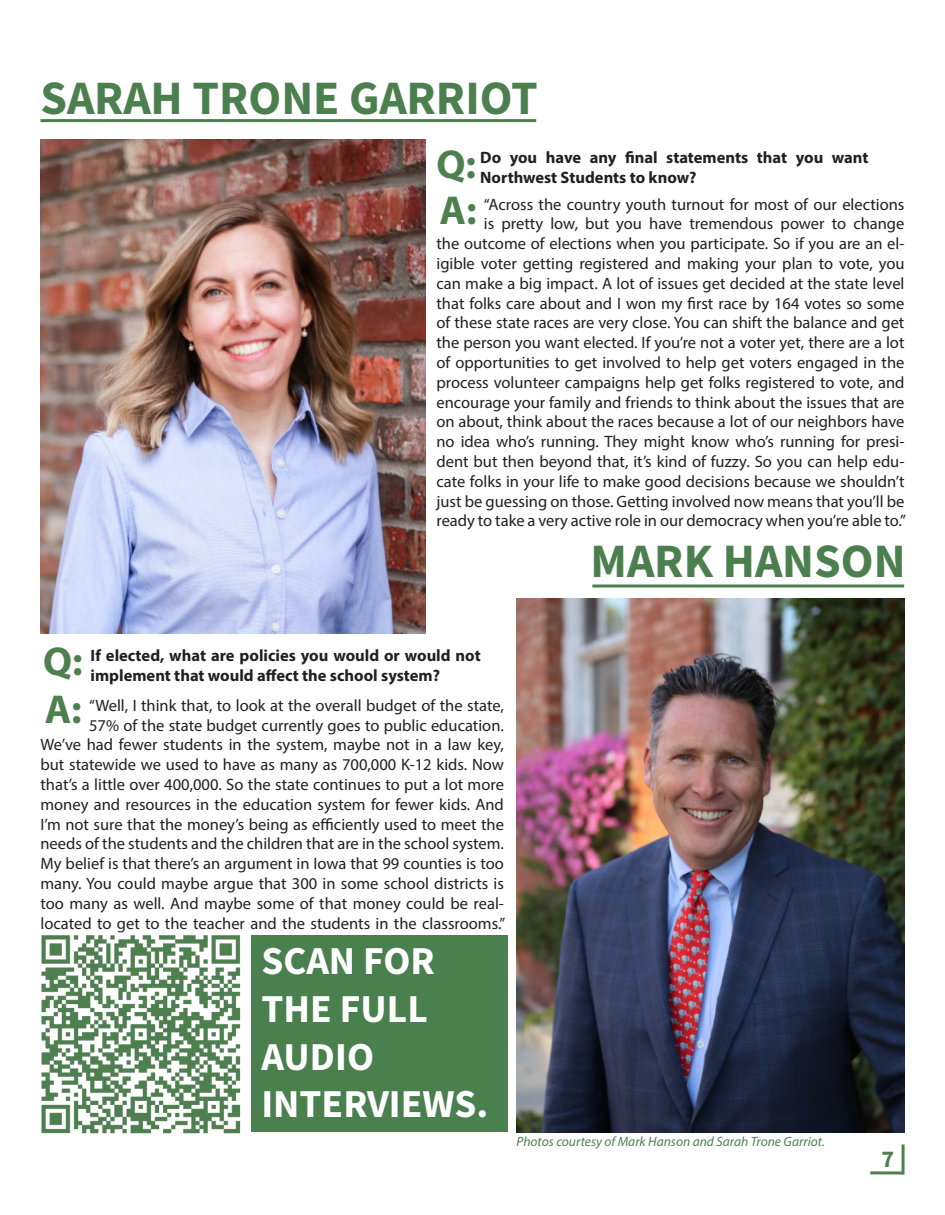
<style>
.page{position:relative;width:945px;height:1215px;background:#fff}
.page>*{position:absolute;margin:0;border:0;box-sizing:border-box;transform-origin:0 0}
.t1{font:48px "Source Sans Variable";color:#4b804e}
.t2{font:700 40.5px "Myriad Pro";color:#4d804e}
.t3{font:39.6px/47.5px "Source Sans Variable";color:#fff}
.t4{font:24px "Source Sans Variable";color:#4d804e}
.t5{font:16.5px/19.8px "Myriad Pro";color:#231f20;text-align:right}
.t6{font:700 16.5px/19.8px "Myriad Pro";color:#231f20}
.t7{font:italic 13.5px "Myriad Pro";color:#4d804e}
</style>
<div class="page">
<img style="left:41px;top:935px;width:200px;height:199px">
<div style="left:251px;top:935px;width:257px;height:197px;background:#4a7f4e"></div>
<hr style="left:40px;top:119px;width:496px;height:3px;background:#4b804e">
<hr style="left:592px;top:585px;width:312px;height:3px;background:#4b804e">
<img style="left:41px;top:139px;width:384px;height:494px">
<img style="left:516px;top:599px;width:388px;height:533px">
<hr style="left:902px;top:1145px;width:3px;height:29px;background:#4d804e">
<svg style="left:870px;top:1171px;width:33px;height:4px"></svg>
<p class="t1" style="left:40px;top:69px;width:499px">SARAH TRONE GARRIOT</p>
<p class="t2" style="left:436px;top:138px;width:41px">Q:</p>
<p class="t2" style="left:440px;top:184px;width:39px">A:</p>
<p class="t6" style="left:480px;top:147px;width:390px">Do you have any final statements that you want<br>Northwest Students to know?</p>
<p class="t5" style="left:436px;top:194px;width:471px">“Across the country youth turnout for most of our elections<br>is pretty low, but you have tremendous power to change<br>the outcome of elections when you participate. So if you are an el&shy;igible voter getting registered and making your plan to vote, you can make a big impact. A lot of issues get decided at the state level that folks care about and I won my first race by 164 votes so some of these state races are very close. You can shift the balance and get the person you want elected. If you’re not a voter yet, there are a lot of opportunities to get involved to help get voters engaged in the process volunteer campaigns help get folks registered to vote, and encourage your family and friends to think about the issues that are on about, think about the races because a lot of our neighbors have no idea who’s running. They might know who’s running for presi&shy;dent but then beyond that, it’s kind of fuzzy. So you can help edu&shy;cate folks in your life to make good decisions because we shouldn’t just be guessing on those. Getting involved now means that you’ll be ready to take a very active role in our democracy when you’re able to.”</p>
<p class="t1" style="left:591px;top:532px;width:317px">MARK HANSON</p>
<p class="t2" style="left:43px;top:635px;width:41px">Q:</p>
<p class="t6" style="left:91px;top:645px;width:392px">If elected, what are policies you would or would not implement that would affect the school system?</p>
<p class="t2" style="left:45px;top:683px;width:39px">A:</p>
<p class="t5" style="left:40px;top:695px;width:466px">“Well, I think that, to look at the overall budget of the state,<br>57% of the state budget currently goes to public education.<br>We’ve had fewer students in the system, maybe not in a law key, but statewide we used to have as many as 700,000 K-12 kids. Now that’s a little over 400,000. So the state continues to put a lot more money and resources in the education system for fewer kids. And I’m not sure that the money’s being as efficiently used to meet the needs of the students and the children that are in the school system.<br>My belief is that there’s an argument in Iowa that 99 counties is too many. You could maybe argue that 300 in some school districts is too many as well. And maybe some of that money could be real&shy;located to get to the teacher and the students in the classrooms.”</p>
<p class="t3" style="left:261px;top:938px;width:175px">SCAN FOR<br>THE FULL</p>
<p class="t3" style="left:261px;top:1033px;width:114px">AUDIO</p>
<p class="t3" style="left:261px;top:1080px;width:229px">INTERVIEWS.</p>
<p class="t7" style="left:517px;top:1133px;width:310px">Photos courtesy of Mark Hanson and Sarah Trone Garriot.</p>
<p class="t4" style="left:882px;top:1145px;width:14px">7</p>
</div>
